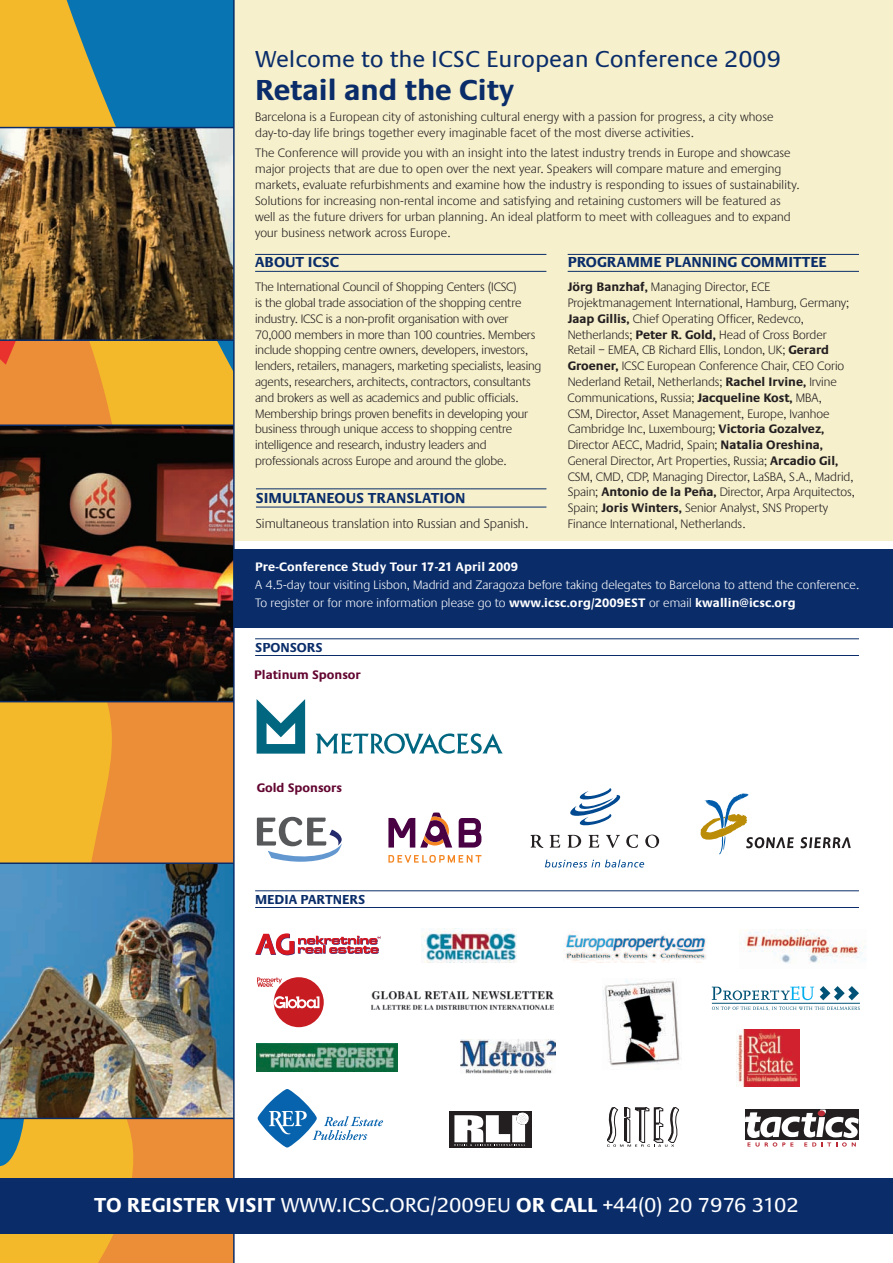
<style>
.page{position:relative;width:893px;height:1263px;background:#fff}
.page>*{position:absolute;margin:0;border:0;box-sizing:border-box;transform-origin:0 0}
.t1{font:700 30px "Praxis EF";color:#0a2d6a}
.t2{font:24px "Praxis EF";color:#0a2d6a}
.t3{font:21px "Praxis EF";color:#fff}
.t4{font:700 15px "Praxis EF";color:#0a2d6a}
.t5{font:300 13.5px "Praxis EF";color:#231f20}
.t6{font:700 13.5px "Praxis EF";color:#0a2d6a}
.t7{font:700 12.9px "Praxis EF";color:#630631}
.t8{font:300 12.75px/15.8px "Praxis EF";color:#231f20}
.t9{font:300 12.75px/17.7px "Praxis EF";letter-spacing:.01em;color:#fff}
.t10{font:700 12.75px "Praxis EF";letter-spacing:.01em;color:#fff}
.s1{font-weight:700}
</style>
<div class="page">
<svg style="left:257px;top:817px;width:85px;height:45px"></svg>
<div style="left:234px;top:549px;width:659px;height:79px;background:#0a2d6a"></div>
<div style="left:234px;top:0;width:659px;height:541px;background:#f6f0cc"></div>
<svg style="left:0;top:0;width:233px;height:127px;fill:#0875b2"></svg>
<svg style="left:0;top:341px;width:233px;height:521px;fill:#ec8d37"></svg>
<svg style="left:0;top:1119px;width:233px;height:144px;fill:#ec8d37"></svg>
<svg style="left:0;top:1119px;width:26px;height:47px"></svg>
<svg style="left:0;top:341px;width:32px;height:24px"></svg>
<img style="left:0;top:128px;width:233px;height:211px">
<img style="left:0;top:864px;width:233px;height:254px">
<img style="left:0;top:426px;width:233px;height:275px">
<hr style="left:0;top:127px;width:234px;height:1px;background:#0a2d6a">
<hr style="left:0;top:339px;width:234px;height:2px;background:#0a2d6a">
<hr style="left:0;top:424px;width:234px;height:2px;background:#0a2d6a">
<hr style="left:0;top:701px;width:234px;height:1px;background:#0a2d6a">
<hr style="left:255px;top:254px;width:291px;height:1px;background:#0a2d6a">
<hr style="left:255px;top:271px;width:291px;height:1px;background:#0a2d6a">
<hr style="left:568px;top:254px;width:291px;height:1px;background:#0a2d6a">
<hr style="left:568px;top:271px;width:291px;height:1px;background:#0a2d6a">
<svg style="left:745px;top:1109px;width:114px;height:37px"></svg>
<div style="left:818px;top:1110px;width:7px;height:6px;background:#bb2c36;border-radius:50%"></div>
<img style="left:371px;top:992px;width:182px;height:18px">
<svg style="left:607px;top:1107px;width:72px;height:40px"></svg>
<img style="left:564px;top:931px;width:142px;height:31px">
<svg style="left:258px;top:1089px;width:125px;height:58px"></svg>
<svg style="left:712px;top:1006px;width:148px;height:4px"></svg>
<hr style="left:712px;top:1003px;width:148px;height:1px;background:#005376">
<svg style="left:820px;top:986px;width:39px;height:14px"></svg>
<svg style="left:712px;top:986px;width:102px;height:14px"></svg>
<img style="left:737px;top:1029px;width:62px;height:57px">
<div style="left:274px;top:977px;width:50px;height:50px;background:#c61c22;border-radius:50%"></div>
<svg style="left:274px;top:996px;width:45px;height:12px"></svg>
<svg style="left:257px;top:977px;width:25px;height:10px"></svg>
<img style="left:603px;top:978px;width:79px;height:92px">
<img style="left:422px;top:929px;width:95px;height:33px">
<div style="left:449px;top:1111px;width:82px;height:36px;background:#231f20"></div>
<svg style="left:454px;top:1112px;width:75px;height:34px"></svg>
<hr style="left:255px;top:890px;width:604px;height:1px;background:#0a2d6a">
<hr style="left:255px;top:907px;width:604px;height:1px;background:#0a2d6a">
<hr style="left:256px;top:488px;width:290px;height:1px;background:#0a2d6a">
<hr style="left:256px;top:507px;width:290px;height:1px;background:#0a2d6a">
<hr style="left:0;top:1118px;width:234px;height:1px;background:#0a2d6a">
<hr style="left:255px;top:638px;width:604px;height:1px;background:#0a2d6a">
<hr style="left:255px;top:655px;width:604px;height:1px;background:#0a2d6a">
<hr style="left:233px;top:0;width:2px;height:1263px;background:#0a2d6a">
<svg style="left:570px;top:788px;width:50px;height:38px"></svg>
<svg style="left:531px;top:835px;width:12px;height:13px"></svg>
<svg style="left:550px;top:835px;width:10px;height:13px"></svg>
<svg style="left:568px;top:835px;width:13px;height:13px"></svg>
<svg style="left:589px;top:835px;width:10px;height:13px"></svg>
<svg style="left:606px;top:835px;width:14px;height:13px"></svg>
<svg style="left:626px;top:834px;width:12px;height:14px"></svg>
<svg style="left:645px;top:834px;width:14px;height:14px"></svg>
<svg style="left:545px;top:859px;width:99px;height:8px"></svg>
<svg style="left:700px;top:793px;width:94px;height:61px"></svg>
<svg style="left:800px;top:837px;width:51px;height:11px"></svg>
<div style="left:0;top:1178px;width:893px;height:55px;background:#0a2d6a"></div>
<hr style="left:0;top:862px;width:234px;height:2px;background:#0a2d6a">
<svg style="left:316px;top:733px;width:187px;height:21px"></svg>
<svg style="left:257px;top:699px;width:48px;height:55px"></svg>
<svg style="left:255px;top:933px;width:126px;height:22px"></svg>
<img style="left:460px;top:1039px;width:96px;height:35px">
<img style="left:740px;top:929px;width:126px;height:34px">
<img style="left:256px;top:1043px;width:142px;height:28px">
<svg style="left:459px;top:818px;width:22px;height:29px"></svg>
<svg style="left:388px;top:812px;width:64px;height:35px"></svg>
<svg style="left:388px;top:855px;width:93px;height:8px"></svg>
<h2 class="t2" style="left:255px;top:45px;width:527px">Welcome to the ICSC European Conference 2009</h2>
<h1 class="t1" style="left:255px;top:72px;width:261px">Retail and the City</h1>
<p class="t8" style="left:255px;top:108px;width:520px">Barcelona is a European city of astonishing cultural energy with a passion for progress, a city whose day-to-day life brings together every imaginable facet of the most diverse activities.</p>
<p class="t8" style="left:255px;top:145px;width:546px">The Conference will provide you with an insight into the latest industry trends in Europe and showcase major projects that are due to open over the next year. Speakers will compare mature and emerging markets, evaluate refurbishments and examine how the industry is responding to issues of sustainability.<br>Solutions for increasing non-rental income and satisfying and retaining customers will be featured as well as the future drivers for urban planning. An ideal platform to meet with colleagues and to expand your business network across Europe.</p>
<p class="t4" style="left:255px;top:253px;width:86px">ABOUT ICSC</p>
<p class="t8" style="left:255px;top:279px;width:288px">The International Council of Shopping Centers (ICSC)<br>is the global trade association of the shopping centre industry. ICSC is a non-profit organisation with over 70,000 members in more than 100 countries. Members include shopping centre owners, developers, investors, lenders, retailers, managers, marketing specialists, leasing agents, researchers, architects, contractors, consultants and brokers as well as academics and public officials.<br>Membership brings proven benefits in developing your business through unique access to shopping centre intelligence and research, industry leaders and professionals across Europe and around the globe.</p>
<p class="t4" style="left:568px;top:253px;width:261px">PROGRAMME PLANNING COMMITTEE</p>
<p class="t8" style="left:568px;top:279px;width:289px"><span class="s1">Jörg Banzhaf,</span> Managing Director, ECE Projektmanagement International, Hamburg, Germany; <span class="s1">Jaap Gillis,</span> Chief Operating Officer, Redevco, Netherlands; <span class="s1">Peter R. Gold,</span> Head of Cross Border Retail – EMEA, CB Richard Ellis, London, UK; <span class="s1">Gerard Groener,</span> ICSC European Conference Chair, CEO Corio Nederland Retail, Netherlands; <span class="s1">Rachel Irvine,</span> Irvine Communications, Russia; <span class="s1">Jacqueline Kost,</span> MBA,<br>CSM, Director, Asset Management, Europe, Ivanhoe Cambridge Inc, Luxembourg; <span class="s1">Victoria Gozalvez, </span>Director AECC, Madrid, Spain; <span class="s1">Natalia Oreshina, </span>General Director, Art Properties, Russia; <span class="s1">Arcadio Gil, </span>CSM, CMD, CDP, Managing Director, LaSBA, S.A., Madrid, Spain; <span class="s1">Antonio de la Peña,</span> Director, Arpa Arquitectos, Spain; <span class="s1">Joris Winters,</span> Senior Analyst, SNS Property Finance International, Netherlands.</p>
<p class="t4" style="left:256px;top:489px;width:211px">SIMULTANEOUS TRANSLATION</p>
<p class="t5" style="left:256px;top:515px;width:274px">Simultaneous translation into Russian and Spanish.</p>
<p class="t10" style="left:255px;top:559px;width:264px">Pre-Conference Study Tour 17-21 April 2009</p>
<p class="t9" style="left:255px;top:575px;width:605px">A 4.5-day tour visiting Lisbon, Madrid and Zaragoza before taking delegates to Barcelona to attend the conference.<br>To register or for more information please go to <span class="s1">www.icsc.org/2009EST</span> or email <span class="s1">kwallin@icsc.org</span></p>
<p class="t6" style="left:255px;top:639px;width:69px">SPONSORS</p>
<p class="t7" style="left:254px;top:667px;width:108px">Platinum Sponsor</p>
<p class="t7" style="left:257px;top:780px;width:87px">Gold Sponsors</p>
<p class="t6" style="left:255px;top:891px;width:112px">MEDIA PARTNERS</p>
<h3 class="t3" style="left:94px;top:1192px;width:706px"><span class="s1">TO REGISTER VISIT</span> WWW.ICSC.ORG/2009EU <span class="s1">OR CALL</span> +44(0) 20 7976 3102</h3>
</div>
